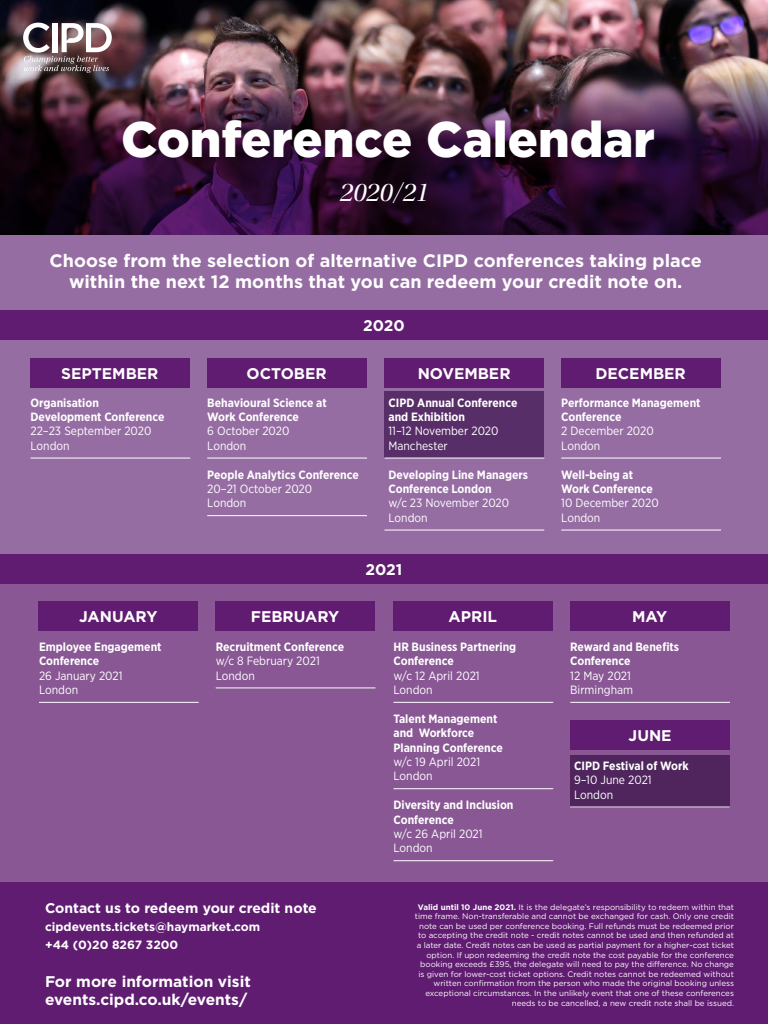
<style>
.page{position:relative;width:768px;height:1024px;background:#fff}
.page>*{position:absolute;margin:0;border:0;box-sizing:border-box;transform-origin:0 0}
.t1{font:900 50px "Gotham";color:#fff}
.t2{font:27px "Utopia Std Disp It";color:#fff}
.t3{font:700 18px/21.6px "Gotham";color:#fff;text-align:center}
.t4{font:700 15.5px/18.6px "Gotham";color:#fff}
.t5{font:700 14px "Gotham";color:#fff}
.t6{font:700 12px/14.4px "Gotham Narrow";color:#fff}
.t7{font:12px/14.4px "Gotham Narrow";color:#fff}
.t8{font:700 12px/18px "Gotham";color:#fff}
.t9{font:8px/9.6px "Gotham";color:#fff;text-align:right}
.s1{font-weight:700}
</style>
<div class="page">
<div style="left:0;top:222px;width:768px;height:802px;background:#966da3"></div>
<div style="left:384px;top:392px;width:160px;height:66px;background:#582e68"></div>
<div style="left:0;top:554px;width:768px;height:470px;background:#885794"></div>
<div style="left:570px;top:755px;width:160px;height:52px;background:#50255e"></div>
<div style="left:30px;top:358px;width:160px;height:30px;background:#601c70"></div>
<div style="left:207px;top:358px;width:159px;height:30px;background:#601c70"></div>
<div style="left:384px;top:358px;width:160px;height:30px;background:#601c70"></div>
<div style="left:561px;top:358px;width:159px;height:30px;background:#601c70"></div>
<div style="left:38px;top:601px;width:160px;height:30px;background:#601c70"></div>
<div style="left:570px;top:601px;width:160px;height:30px;background:#601c70"></div>
<div style="left:215px;top:601px;width:160px;height:30px;background:#601c70"></div>
<div style="left:570px;top:720px;width:160px;height:30px;background:#601c70"></div>
<div style="left:393px;top:601px;width:160px;height:30px;background:#601c70"></div>
<img style="left:0;top:0;width:768px;height:235px">
<svg style="left:23px;top:23px;width:89px;height:50px"></svg>
<div style="left:52px;top:23px;width:6px;height:29px;background:#fff"></div>
<hr style="left:30px;top:458px;width:160px;height:1px;background:#fff">
<hr style="left:207px;top:458px;width:160px;height:1px;background:#fff">
<hr style="left:207px;top:515px;width:160px;height:1px;background:#fff">
<hr style="left:384px;top:458px;width:160px;height:1px;background:#fff">
<hr style="left:384px;top:530px;width:160px;height:1px;background:#fff">
<hr style="left:561px;top:458px;width:160px;height:1px;background:#fff">
<hr style="left:561px;top:530px;width:160px;height:1px;background:#fff">
<hr style="left:39px;top:702px;width:160px;height:1px;background:#fff">
<hr style="left:570px;top:702px;width:160px;height:1px;background:#fff">
<hr style="left:216px;top:688px;width:160px;height:1px;background:#fff">
<hr style="left:570px;top:807px;width:160px;height:1px;background:#fff">
<hr style="left:394px;top:702px;width:159px;height:1px;background:#fff">
<hr style="left:394px;top:788px;width:159px;height:1px;background:#fff">
<hr style="left:394px;top:860px;width:159px;height:1px;background:#fff">
<div style="left:0;top:310px;width:768px;height:30px;background:#601c70"></div>
<div style="left:0;top:883px;width:768px;height:141px;background:#601c70"></div>
<div style="left:0;top:554px;width:768px;height:30px;background:#601c70"></div>
<h1 class="t1" style="left:121px;top:104px;width:535px">Conference Calendar</h1>
<h2 class="t2" style="left:340px;top:178px;width:91px">2020/21</h2>
<h3 class="t3" style="left:50px;top:250px;width:654px">Choose from the selection of alternative CIPD conferences taking place within the next 12 months that you can redeem your credit note on.</h3>
<h3 class="t4" style="left:363px;top:316px;width:43px">2020</h3>
<h3 class="t4" style="left:61px;top:364px;width:99px">SEPTEMBER</h3>
<h3 class="t4" style="left:247px;top:364px;width:82px">OCTOBER</h3>
<h3 class="t4" style="left:418px;top:364px;width:94px">NOVEMBER</h3>
<h3 class="t4" style="left:595px;top:364px;width:92px">DECEMBER</h3>
<h3 class="t6" style="left:30px;top:395px;width:136px">Organisation<br>Development Conference</h3>
<h3 class="t7" style="left:30px;top:424px;width:122px">22–23 September 2020<br>London</h3>
<h3 class="t6" style="left:207px;top:395px;width:121px">Behavioural Science at<br>Work Conference</h3>
<h3 class="t7" style="left:207px;top:424px;width:84px">6 October 2020<br>London</h3>
<h3 class="t6" style="left:207px;top:467px;width:153px">People Analytics Conference</h3>
<h3 class="t7" style="left:207px;top:481px;width:106px">20–21 October 2020<br>London</h3>
<h3 class="t6" style="left:388px;top:395px;width:130px">CIPD Annual Conference and Exhibition</h3>
<h3 class="t7" style="left:388px;top:424px;width:112px">11–12 November 2020<br>Manchester</h3>
<h3 class="t6" style="left:388px;top:467px;width:141px">Developing Line Managers<br>Conference London</h3>
<h3 class="t7" style="left:388px;top:496px;width:122px">w/c 23 November 2020<br>London</h3>
<h3 class="t4" style="left:366px;top:560px;width:38px">2021</h3>
<h3 class="t6" style="left:561px;top:395px;width:141px">Performance Management<br>Conference</h3>
<h3 class="t7" style="left:561px;top:424px;width:94px">2 December 2020<br>London</h3>
<h3 class="t6" style="left:561px;top:467px;width:93px">Well-being at<br>Work Conference</h3>
<h3 class="t7" style="left:561px;top:496px;width:99px">10 December 2020<br>London</h3>
<h3 class="t4" style="left:79px;top:607px;width:80px">JANUARY</h3>
<h3 class="t4" style="left:251px;top:607px;width:90px">FEBRUARY</h3>
<h3 class="t4" style="left:632px;top:607px;width:37px">MAY</h3>
<h3 class="t4" style="left:449px;top:607px;width:50px">APRIL</h3>
<h3 class="t6" style="left:39px;top:639px;width:124px">Employee Engagement<br>Conference</h3>
<h3 class="t7" style="left:39px;top:668px;width:85px">26 January 2021<br>London</h3>
<h3 class="t6" style="left:216px;top:639px;width:130px">Recruitment Conference</h3>
<h3 class="t7" style="left:216px;top:654px;width:106px">w/c 8 February 2021<br>London</h3>
<h3 class="t5" style="left:45px;top:899px;width:273px">Contact us to redeem your credit note</h3>
<h3 class="t8" style="left:45px;top:918px;width:217px">cipdevents.tickets@haymarket.com +44 (0)20 8267 3200</h3>
<h3 class="t4" style="left:45px;top:972px;width:207px">For more information visit events.cipd.co.uk/events/</h3>
<h3 class="t6" style="left:394px;top:639px;width:124px">HR Business Partnering<br>Conference</h3>
<h3 class="t7" style="left:394px;top:668px;width:88px">w/c 12 April 2021<br>London</h3>
<h3 class="t6" style="left:394px;top:711px;width:111px">Talent Management and Workforce<br>Planning Conference</h3>
<h3 class="t7" style="left:394px;top:754px;width:88px">w/c 19 April 2021<br>London</h3>
<h3 class="t6" style="left:394px;top:798px;width:122px">Diversity and Inclusion<br>Conference</h3>
<h3 class="t7" style="left:394px;top:826px;width:91px">w/c 26 April 2021<br>London</h3>
<h3 class="t6" style="left:570px;top:639px;width:110px">Reward and Benefits<br>Conference</h3>
<h3 class="t7" style="left:570px;top:668px;width:64px">12 May 2021<br>Birmingham</h3>
<h3 class="t4" style="left:629px;top:726px;width:45px">JUNE</h3>
<h3 class="t6" style="left:574px;top:758px;width:116px">CIPD Festival of Work</h3>
<h3 class="t7" style="left:574px;top:773px;width:79px">9–10 June 2021<br>London</h3>
<p class="t9" style="left:415px;top:902px;width:321px"><span class="s1">Valid until 10 June 2021.</span> It is the delegate’s responsibility to redeem within that time frame. Non-transferable and cannot be exchanged for cash. Only one credit note can be used per conference booking. Full refunds must be redeemed prior to accepting the credit note - credit notes cannot be used and then refunded at a later date. Credit notes can be used as partial payment for a higher-cost ticket option. If upon redeeming the credit note the cost payable for the conference booking exceeds £395, the delegate will need to pay the difference. No change is given for lower-cost ticket options. Credit notes cannot be redeemed without written confirmation from the person who made the original booking unless exceptional circumstances. In the unlikely event that one of these conferences needs to be cancelled, a new credit note shall be issued.</p>
</div>
